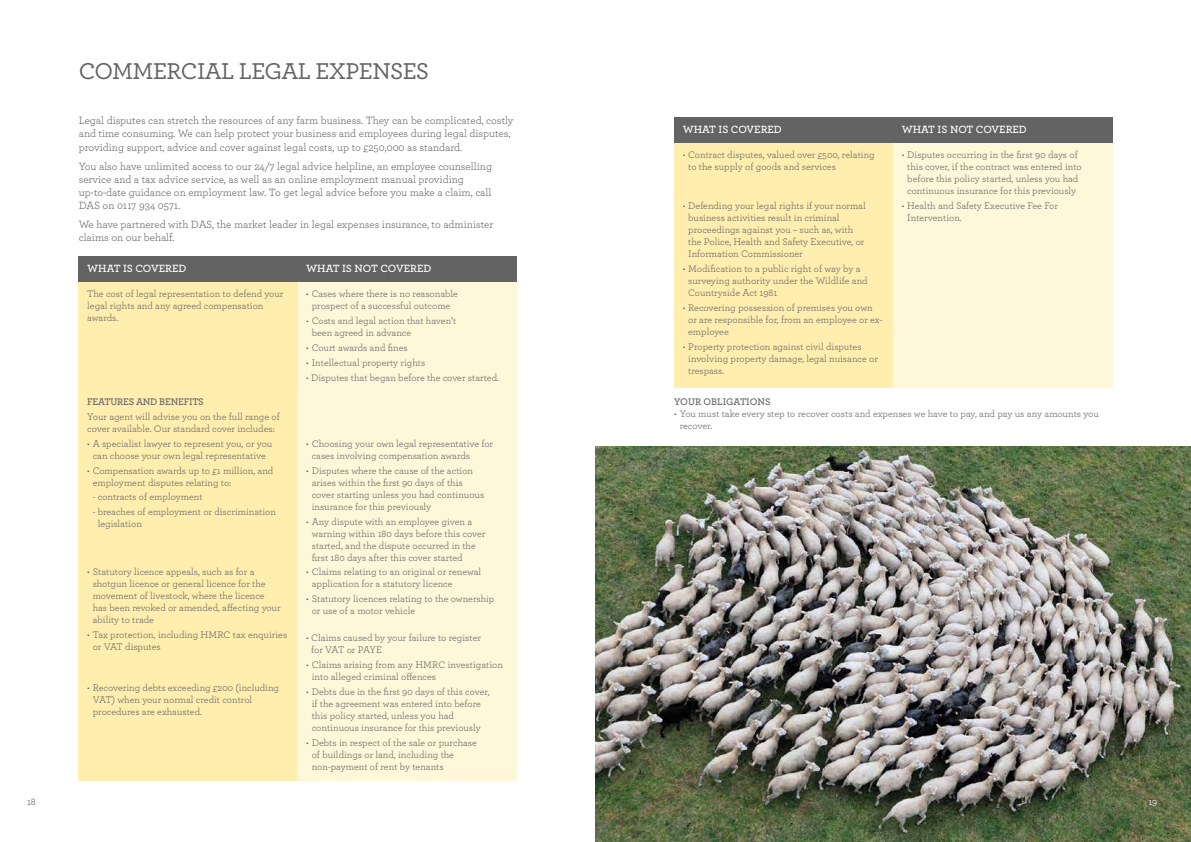
<style>
.page{position:relative;width:1191px;height:842px;background:#fff}
.page>*{position:absolute;margin:0;border:0;box-sizing:border-box;transform-origin:0 0}
.t1{font:500 24px "Archer";letter-spacing:-.025em;color:#646363}
.t2{font:11px/13.2px "Archer";color:#646363}
.t3{font:600 11px "Archer";color:#fff}
.t4{font:10px/12px "Archer";color:#646363}
.t5{font:600 10px "Archer";letter-spacing:-.02em;color:#646363}
.t6{font:600 10px "Archer";color:#646363}
.t7{font:10px "Archer";color:#fff}
</style>
<div class="page">
<div style="left:79px;top:390px;width:219px;height:390px;background:#ffeeae"></div>
<div style="left:298px;top:390px;width:219px;height:390px;background:#fff7d9"></div>
<div style="left:674px;top:143px;width:219px;height:244px;background:#ffeeae"></div>
<div style="left:298px;top:282px;width:219px;height:108px;background:#fff7d9"></div>
<div style="left:893px;top:143px;width:219px;height:244px;background:#fff7d9"></div>
<div style="left:79px;top:282px;width:219px;height:108px;background:#ffeeae"></div>
<div style="left:79px;top:256px;width:219px;height:26px;background:#646363"></div>
<div style="left:298px;top:256px;width:219px;height:26px;background:#646363"></div>
<div style="left:674px;top:117px;width:219px;height:26px;background:#646363"></div>
<div style="left:893px;top:117px;width:219px;height:26px;background:#646363"></div>
<img style="left:595px;top:446px;width:596px;height:396px">
<h1 class="t1" style="left:79px;top:54px;width:352px">COMMERCIAL LEGAL EXPENSES</h1>
<p class="t2" style="left:79px;top:113px;width:436px">Legal disputes can stretch the resources of any farm business. They can be complicated, costly and time consuming. We can help protect your business and employees during legal disputes, providing support, advice and cover against legal costs, up to £250,000 as standard.</p>
<p class="t2" style="left:79px;top:159px;width:415px">You also have unlimited access to our 24/7 legal advice helpline, an employee counselling service and a tax advice service, as well as an online employment manual providing up-to-date guidance on employment law. To get legal advice before you make a claim, call DAS on 0117 934 0571.</p>
<p class="t2" style="left:79px;top:217px;width:416px">We have partnered with DAS, the market leader in legal expenses insurance, to administer claims on our behalf.</p>
<p class="t3" style="left:87px;top:260px;width:101px">WHAT IS COVERED</p>
<p class="t3" style="left:306px;top:260px;width:127px">WHAT IS NOT COVERED</p>
<p class="t4" style="left:87px;top:287px;width:198px">The cost of legal representation to defend your legal rights and any agreed compensation awards.</p>
<p class="t4" style="left:306px;top:287px;width:153px;text-align:center">• Cases where there is no reasonable prospect of a successful outcome</p>
<p class="t4" style="left:312px;top:314px;width:146px;text-indent:-6px">• Costs and legal action that haven’t been agreed in advance</p>
<p class="t4" style="left:306px;top:341px;width:103px">• Court awards and fnes</p>
<p class="t4" style="left:306px;top:356px;width:121px">• Intellectual property rights</p>
<p class="t4" style="left:306px;top:371px;width:194px">• Disputes that began before the cover started.</p>
<h5 class="t5" style="left:87px;top:394px;width:118px">FEATURES AND BENEFITS</h5>
<p class="t4" style="left:87px;top:410px;width:194px">Your agent will advise you on the full range of cover available. Our standard cover includes:</p>
<p class="t4" style="left:87px;top:437px;width:187px;text-align:center">• A specialist lawyer to represent you, or you can choose your own legal representative</p>
<p class="t4" style="left:93px;top:464px;width:182px;text-indent:-6px">• Compensation awards up to £1 million, and employment disputes relating to:</p>
<p class="t4" style="left:93px;top:491px;width:111px">- contracts of employment</p>
<p class="t4" style="left:98px;top:505px;width:180px;text-indent:-5px">- breaches of employment or discrimination legislation</p>
<p class="t4" style="left:93px;top:565px;width:189px;text-indent:-6px">• Statutory licence appeals, such as for a shotgun licence or general licence for the movement of livestock, where the licence has been revoked or amended, afecting your ability to trade</p>
<p class="t4" style="left:93px;top:628px;width:196px;text-indent:-6px">• Tax protection, including HMRC tax enquiries or VAT disputes</p>
<p class="t4" style="left:93px;top:681px;width:188px;text-indent:-6px">• Recovering debts exceeding £200 (including<br>VAT) when your normal credit control procedures are exhausted.</p>
<p class="t4" style="left:312px;top:437px;width:183px;text-indent:-6px">• Choosing your own legal representative for cases involving compensation awards</p>
<p class="t4" style="left:312px;top:464px;width:174px;text-indent:-6px">• Disputes where the cause of the action arises within the frst 90 days of this cover starting unless you had continuous insurance for this previously</p>
<p class="t4" style="left:312px;top:515px;width:175px;text-indent:-6px">• Any dispute with an employee given a warning within 180 days before this cover started, and the dispute occurred in the frst 180 days after this cover started</p>
<p class="t4" style="left:312px;top:566px;width:171px;text-indent:-6px">• Claims relating to an original or renewal application for a statutory licence</p>
<p class="t4" style="left:312px;top:592px;width:184px;text-indent:-6px">• Statutory licences relating to the ownership or use of a motor vehicle</p>
<p class="t4" style="left:311px;top:631px;width:171px;text-indent:-5px">• Claims caused by your failure to register for VAT or PAYE</p>
<p class="t4" style="left:312px;top:658px;width:193px;text-indent:-6px">• Claims arising from any HMRC investigation into alleged criminal ofences</p>
<p class="t4" style="left:312px;top:685px;width:179px;text-indent:-6px">• Debts due in the frst 90 days of this cover, if the agreement was entered into before this policy started, unless you had continuous insurance for this previously</p>
<p class="t4" style="left:312px;top:736px;width:167px;text-indent:-6px">• Debts in respect of the sale or purchase of buildings or land, including the non-payment of rent by tenants</p>
<p class="t3" style="left:682px;top:121px;width:101px">WHAT IS COVERED</p>
<p class="t3" style="left:901px;top:121px;width:127px">WHAT IS NOT COVERED</p>
<p class="t4" style="left:682px;top:148px;width:193px">• Contract disputes, valued over £500, relating</p>
<p class="t4" style="left:901px;top:148px;width:178px">• Disputes occurring in the frst 90 days of</p>
<p class="t4" style="left:688px;top:160px;width:149px">to the supply of goods and services</p>
<p class="t4" style="left:907px;top:160px;width:176px">this cover, if the contract was entered into before this policy started, unless you had continuous insurance for this previously</p>
<p class="t4" style="left:682px;top:200px;width:185px">• Defending your legal rights if your normal</p>
<p class="t4" style="left:901px;top:199px;width:158px">• Health and Safety Executive Fee For</p>
<p class="t4" style="left:688px;top:212px;width:153px">business activities result in criminal</p>
<p class="t4" style="left:907px;top:211px;width:56px">Intervention.</p>
<p class="t4" style="left:688px;top:224px;width:178px">proceedings against you – such as, with the Police, Health and Safety Executive, or<br>Information Commissioner</p>
<p class="t4" style="left:688px;top:262px;width:181px;text-indent:-6px">• Modifcation to a public right of way by a surveying authority under the Wildlife and<br>Countryside Act 1981</p>
<p class="t4" style="left:688px;top:301px;width:196px;text-indent:-6px">• Recovering possession of premises you own or are responsible for, from an employee or ex&shy;employee</p>
<p class="t4" style="left:688px;top:340px;width:191px;text-indent:-6px">• Property protection against civil disputes involving property damage, legal nuisance or trespass.</p>
<h5 class="t6" style="left:674px;top:394px;width:98px">YOUR OBLIGATIONS</h5>
<p class="t4" style="left:679px;top:407px;width:421px;text-indent:-6px">• You must take every step to recover costs and expenses we have to pay, and pay us any amounts you recover.</p>
<p class="t4" style="left:27px;top:795px;width:10px">18</p>
<p class="t7" style="left:1148px;top:795px;width:11px">19</p>
</div>
